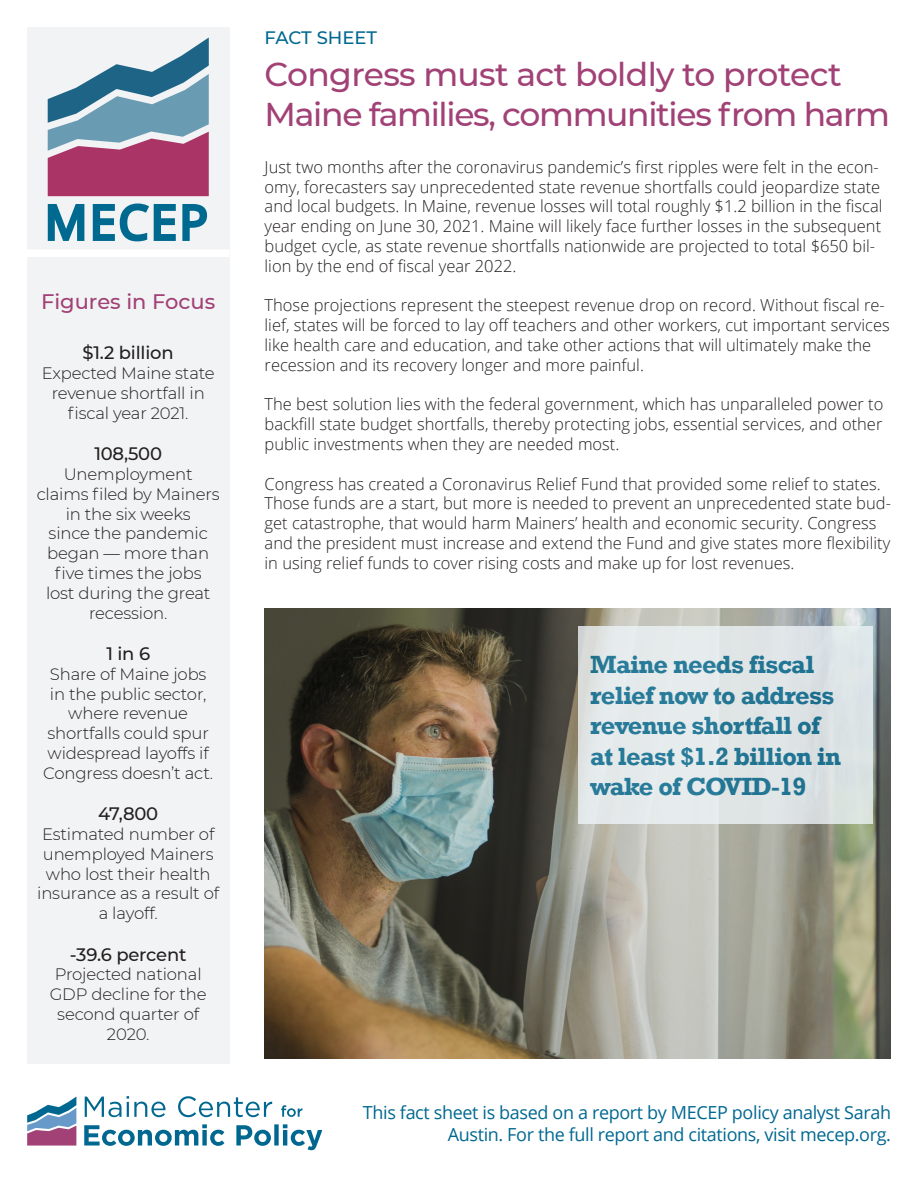
<style>
.page{position:relative;width:918px;height:1188px;background:#fff}
.page>*{position:absolute;margin:0;border:0;box-sizing:border-box;transform-origin:0 0}
.t1{font:46.95px "Open Sans";letter-spacing:.055em;color:#006990}
.t2{font:500 33px/39.6px "Montserrat";letter-spacing:-.04em;color:#a14176}
.t3{font:700 25.5px/30.6px "Rockwell";letter-spacing:-.03em;color:#006890}
.Subhead_Style{font:500 21px "Montserrat";color:#a14176}
.t4{font:18px/21.6px "Open Sans";letter-spacing:-.02em;color:#006890;text-align:right}
.t5{font:500 18px "Montserrat";letter-spacing:-.01em;color:#231f20}
.t6{font:500 18px "Montserrat";color:#006890}
.Body_Copy{font:300 16.5px/19.8px "Open Sans";color:#231f20}
.t7{font:300 16.5px/19.8px "Montserrat";letter-spacing:-.01em;color:#231f20;text-align:center}
</style>
<div class="page">
<div style="left:27px;top:27px;width:203px;height:1037px;background:#f2f3f4"></div>
<svg style="left:48px;top:38px;width:161px;height:158px"></svg>
<svg style="left:47px;top:203px;width:161px;height:39px"></svg>
<div style="left:27px;top:250px;width:203px;height:7px;background:#fff"></div>
<svg style="left:27px;top:1097px;width:49px;height:49px"></svg>
<svg style="left:84px;top:1124px;width:238px;height:26px"></svg>
<svg style="left:85px;top:1096px;width:187px;height:21px"></svg>
<svg style="left:281px;top:1105px;width:21px;height:12px"></svg>
<img style="left:265px;top:608px;width:626px;height:451px">
<div style="left:578px;top:626px;width:295px;height:198px;background:#e1e6e8"></div>
<p class="t1" style="left:45px;top:190px;width:164px">MECEP</p>
<p class="Subhead_Style" style="left:41px;top:287px;width:175px">Figures in Focus</p>
<p class="t5" style="left:83px;top:340px;width:93px">$1.2 billion</p>
<p class="t7" style="left:42px;top:363px;width:175px">Expected Maine state revenue shortfall in fiscal year 2021.</p>
<p class="t5" style="left:94px;top:441px;width:69px">108,500</p>
<p class="t7" style="left:37px;top:464px;width:184px">Unemployment claims filed by Mainers in the six weeks<br>since the pandemic began — more than five times the jobs<br>lost during the great recession.</p>
<p class="t5" style="left:106px;top:641px;width:45px">1 in 6</p>
<p class="t7" style="left:43px;top:664px;width:171px">Share of Maine jobs in the public sector, where revenue shortfalls could spur widespread layoffs if<br>Congress doesn’t act.</p>
<p class="t5" style="left:98px;top:801px;width:61px">47,800</p>
<p class="t7" style="left:37px;top:824px;width:184px">Estimated number of unemployed Mainers who lost their health insurance as a result of a layoff.</p>
<p class="t5" style="left:70px;top:942px;width:118px">-39.6 percent</p>
<p class="t7" style="left:50px;top:964px;width:159px">Projected national<br>GDP decline for the second quarter of<br>2020.</p>
<p class="t6" style="left:265px;top:25px;width:114px">FACT SHEET</p>
<p class="t2" style="left:265px;top:53px;width:627px">Congress must act boldly to protect<br>Maine families, communities from harm</p>
<p class="Body_Copy" style="left:265px;top:156px;width:619px">Just two months after the coronavirus pandemic’s first ripples were felt in the econ&shy;omy, forecasters say unprecedented state revenue shortfalls could jeopardize state and local budgets. In Maine, revenue losses will total roughly $1.2 billion in the fiscal year ending on June 30, 2021. Maine will likely face further losses in the subsequent budget cycle, as state revenue shortfalls nationwide are projected to total $650 bil&shy;lion by the end of fiscal year 2022.</p>
<p class="Body_Copy" style="left:265px;top:295px;width:627px">Those projections represent the steepest revenue drop on record. Without fiscal re&shy;lief, states will be forced to lay off teachers and other workers, cut important services like health care and education, and take other actions that will ultimately make the recession and its recovery longer and more painful.</p>
<p class="Body_Copy" style="left:265px;top:394px;width:620px;text-align:justify">The best solution lies with the federal government, which has unparalleled power to backfill state budget shortfalls, thereby protecting jobs, essential services, and other public investments when they are needed most.</p>
<p class="Body_Copy" style="left:265px;top:473px;width:628px">Congress has created a Coronavirus Relief Fund that provided some relief to states.<br>Those funds are a start, but more is needed to prevent an unprecedented state bud&shy;get catastrophe, that would harm Mainers’ health and economic security. Congress and the president must increase and extend the Fund and give states more flexibility in using relief funds to cover rising costs and make up for lost revenues.</p>
<h3 class="t3" style="left:590px;top:649px;width:252px">Maine needs fiscal relief now to address revenue shortfall of at least $1.2 billion in wake of COVID-19</h3>
<p class="t4" style="left:363px;top:1101px;width:530px">This fact sheet is based on a report by MECEP policy analyst Sarah<br>Austin. For the full report and citations, visit mecep.org.</p>
</div>
